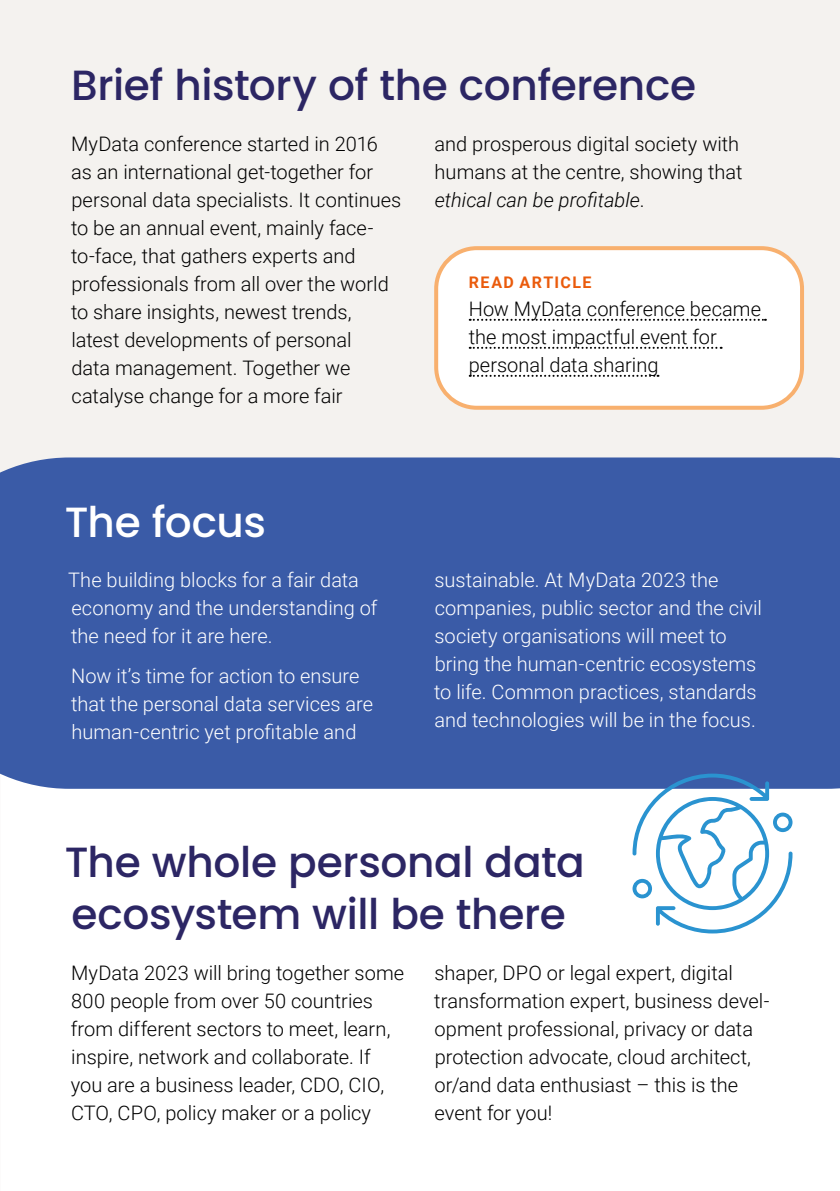
<style>
.page{position:relative;width:840px;height:1191px;background:#fff}
.page>*{position:absolute;margin:0;border:0;box-sizing:border-box;transform-origin:0 0}
.Heading_2{font:500 42.2px/52.8px "Poppins";letter-spacing:-.01em;color:#2c2664}
.Heading_2-2{font:500 42.2px "Poppins";letter-spacing:-.01em;color:#fff}
.t1{font:300 20px/28px "Roboto";color:#000}
.t2{font:300 20px/28px "Roboto";color:#fff}
.Diminished_Heading{font:700 16px "Roboto";letter-spacing:.085em;color:#ea5b0c}
.s1{font-style:italic}
</style>
<div class="page">
<div style="left:0;top:0;width:839px;height:595px;background:#f4f2ef"></div>
<div style="left:0;top:457px;width:839px;height:332px;background:#3a5ba7"></div>
<div style="left:436px;top:248px;width:365px;height:160px;background:#fff;border-radius:41px"></div>
<div style="left:434px;top:246px;width:369px;height:164px;border:4px solid #f8b06e;border-radius:41px"></div>
<svg style="left:469px;top:319px;width:296px;height:2px"></svg>
<svg style="left:469px;top:347px;width:252px;height:2px"></svg>
<svg style="left:469px;top:375px;width:189px;height:2px"></svg>
<svg style="left:632px;top:773px;width:160px;height:160px"></svg>
<h2 class="Heading_2" style="left:71px;top:59px;width:626px">Brief history of the conference</h2>
<p class="t1" style="left:71px;top:129px;width:331px">MyData conference started in 2016 as an international get-together for personal data specialists. It continues to be an annual event, mainly face&shy;to-face, that gathers experts and professionals from all over the world to share insights, newest trends, latest developments of personal<br>data management. Together we catalyse change for a more fair</p>
<p class="t1" style="left:434px;top:129px;width:309px">and prosperous digital society with humans at the centre, showing that <span class="s1">ethical can be profitable</span>.</p>
<p class="Diminished_Heading" style="left:468px;top:271px;width:124px">READ ARTICLE</p>
<p class="t1" style="left:468px;top:294px;width:294px">How MyData conference became the most impactful event for personal data sharing</p>
<h2 class="Heading_2-2" style="left:65px;top:497px;width:203px">The focus</h2>
<p class="t2" style="left:68px;top:565px;width:310px">The building blocks for a fair data economy and the understanding of the need for it are here.</p>
<p class="t2" style="left:71px;top:660px;width:303px">Now it’s time for action to ensure that the personal data services are human-centric yet profitable and</p>
<p class="t2" style="left:434px;top:565px;width:329px">sustainable. At MyData 2023 the companies, public sector and the civil society organisations will meet to bring the human-centric ecosystems to life. Common practices, standards and technologies will be in the focus.</p>
<h2 class="Heading_2" style="left:65px;top:835px;width:521px">The whole personal data ecosystem will be there</h2>
<p class="t1" style="left:71px;top:958px;width:335px">MyData 2023 will bring together some 800 people from over 50 countries from different sectors to meet, learn, inspire, network and collaborate. If you are a business leader, CDO, CIO, CTO, CPO, policy maker or a policy</p>
<p class="t1" style="left:434px;top:958px;width:336px">shaper, DPO or legal expert, digital transformation expert, business devel&shy;opment professional, privacy or data protection advocate, cloud architect, or/and data enthusiast – this is the event for you!</p>
</div>
